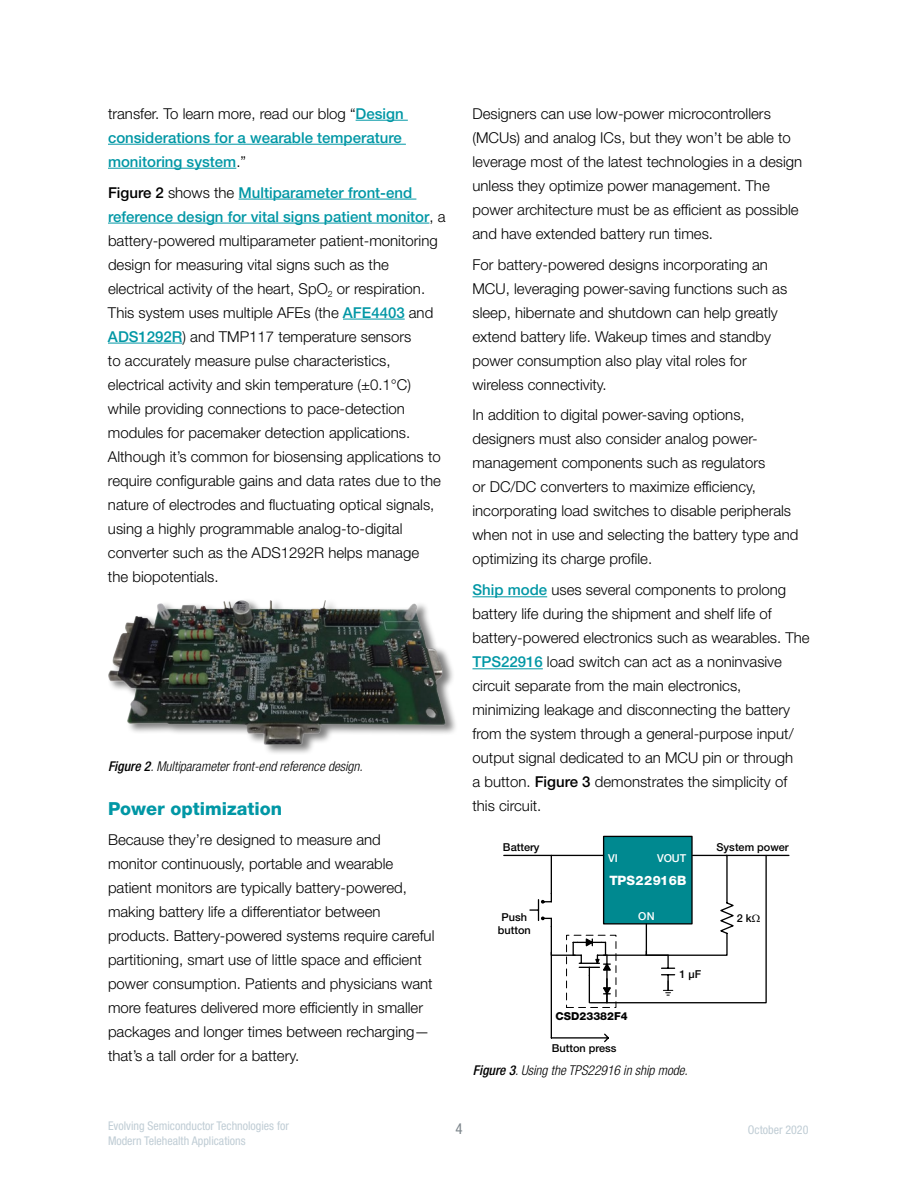
<style>
.page{position:relative;width:918px;height:1188px;background:#fff}
.page>*{position:absolute;margin:0;border:0;box-sizing:border-box;transform-origin:0 0}
.t1{font:800 18px "Helvetica Neue LT Std";color:#0097a5}
.t2{font:300 15px/24px "Helvetica Neue LT Std";color:#000}
.t3{font:500 15px/24px "Helvetica Neue LT Std";color:#0097a5}
.t4{font:condensed 15px "Helvetica Neue LT Std";color:#7d868c}
.t5{font:italic 300 condensed 13.5px "Helvetica Neue LT Std";color:#000}
.t6{font:800 12.9px "Helvetica Neue LT Std";letter-spacing:.03em;color:#fff}
.t7{font:condensed 12px/14.4px "Helvetica Neue LT Std";color:#c0cdd5}
.t8{font:500 10.95px "Helvetica Neue LT Std";color:#000}
.t9{font:800 10.95px "Helvetica Neue LT Std";color:#000}
.t10{font:500 10.95px "Helvetica Neue LT Std";color:#fff}
.s1{font-weight:300;color:#000}
.s2{font-weight:500}
.s3{font-weight:500;color:#0097a5}
</style>
<div class="page">
<hr style="left:356px;top:120px;width:52px;height:1px;background:#0097a5">
<hr style="left:108px;top:144px;width:298px;height:1px;background:#0097a5">
<hr style="left:108px;top:168px;width:128px;height:1px;background:#0097a5">
<hr style="left:239px;top:199px;width:177px;height:1px;background:#0097a5">
<hr style="left:108px;top:223px;width:321px;height:1px;background:#0097a5">
<hr style="left:343px;top:319px;width:62px;height:1px;background:#0097a5">
<hr style="left:108px;top:343px;width:74px;height:1px;background:#0097a5">
<hr style="left:472px;top:596px;width:75px;height:1px;background:#0097a5">
<hr style="left:472px;top:668px;width:71px;height:1px;background:#0097a5">
<div style="left:603px;top:836px;width:90px;height:89px;background:#008990;border:1px solid #000"></div>
<div style="left:108px;top:598px;width:350px;height:158px;background:#000;opacity:.51"></div>
<img style="left:108px;top:599px;width:338px;height:146px">
<svg style="left:503px;top:854px;width:287px;height:189px"></svg>
<p class="t3" style="left:108px;top:101px;width:297px"><span class="s1">transfer. To learn more, read our blog “</span>Design considerations for a wearable temperature monitoring system<span class="s1">.”</span></p>
<p class="t2" style="left:108px;top:180px;width:339px"><span class="s2">Figure 2</span> shows the <span class="s3">Multiparameter front-end reference design for vital signs patient monitor</span>, a battery-powered multiparameter patient-monitoring design for measuring vital signs such as the electrical activity of the heart, SpO<sub>2</sub> or respiration.<br>This system uses multiple AFEs (the <span class="s3">AFE4403</span> and <span class="s3">ADS1292R</span>) and TMP117 temperature sensors<br>to accurately measure pulse characteristics, electrical activity and skin temperature (±0.1°C) while providing connections to pace-detection modules for pacemaker detection applications.<br>Although it’s common for biosensing applications to require configurable gains and data rates due to the nature of electrodes and fluctuating optical signals, using a highly programmable analog-to-digital converter such as the ADS1292R helps manage<br>the biopotentials.</p>
<p class="t5" style="left:108px;top:758px;width:256px"><span class="s2">Figure 2</span>. Multiparameter front-end reference design.</p>
<p class="t1" style="left:108px;top:797px;width:176px">Power optimization</p>
<p class="t2" style="left:108px;top:828px;width:328px">Because they’re designed to measure and<br>monitor continuously, portable and wearable patient monitors are typically battery-powered, making battery life a differentiator between products. Battery-powered systems require careful partitioning, smart use of little space and efficient power consumption. Patients and physicians want more features delivered more efficiently in smaller packages and longer times between recharging— that’s a tall order for a battery.</p>
<p class="t2" style="left:472px;top:101px;width:331px">Designers can use low-power microcontrollers (MCUs) and analog ICs, but they won’t be able to leverage most of the latest technologies in a design unless they optimize power management. The power architecture must be as efficient as possible and have extended battery run times.</p>
<p class="t2" style="left:472px;top:252px;width:316px">For battery-powered designs incorporating an MCU, leveraging power-saving functions such as sleep, hibernate and shutdown can help greatly extend battery life. Wakeup times and standby power consumption also play vital roles for wireless connectivity.</p>
<p class="t2" style="left:472px;top:403px;width:327px">In addition to digital power-saving options, designers must also consider analog power&shy;management components such as regulators<br>or DC/DC converters to maximize efficiency, incorporating load switches to disable peripherals when not in use and selecting the battery type and optimizing its charge profile.</p>
<p class="t2" style="left:472px;top:578px;width:339px"><span class="s3">Ship mode</span> uses several components to prolong battery life during the shipment and shelf life of battery-powered electronics such as wearables. The <span class="s3">TPS22916</span> load switch can act as a noninvasive circuit separate from the main electronics, minimizing leakage and disconnecting the battery from the system through a general-purpose input/ output signal dedicated to an MCU pin or through<br>a button. <span class="s2">Figure 3</span> demonstrates the simplicity of this circuit.</p>
<p class="t8" style="left:503px;top:843px;width:38px">Battery</p>
<p class="t8" style="left:717px;top:843px;width:74px">System power</p>
<p class="t10" style="left:608px;top:854px;width:11px">VI</p>
<p class="t10" style="left:657px;top:854px;width:31px">VOUT</p>
<p class="t6" style="left:609px;top:873px;width:79px">TPS22916B</p>
<p class="t10" style="left:638px;top:912px;width:18px">ON</p>
<p class="t8" style="left:502px;top:913px;width:27px">Push</p>
<p class="t8" style="left:737px;top:914px;width:16px">2 k</p>
<p class="t8" style="left:498px;top:926px;width:34px">button</p>
<p class="t9" style="left:556px;top:1009px;width:74px">CSD23382F4</p>
<p class="t8" style="left:552px;top:1044px;width:66px">Button press</p>
<p class="t8" style="left:679px;top:970px;width:23px">1 µF</p>
<p class="t5" style="left:473px;top:1063px;width:217px"><span class="s2">Figure 3</span>. Using the TPS22916 in ship mode.</p>
<p class="t7" style="left:108px;top:1119px;width:183px">Evolving Semiconductor Technologies for<br>Modern Telehealth Applications</p>
<p class="t4" style="left:455px;top:1120px;width:9px">4</p>
<p class="t7" style="left:748px;top:1122px;width:62px">October 2020</p>
</div>
